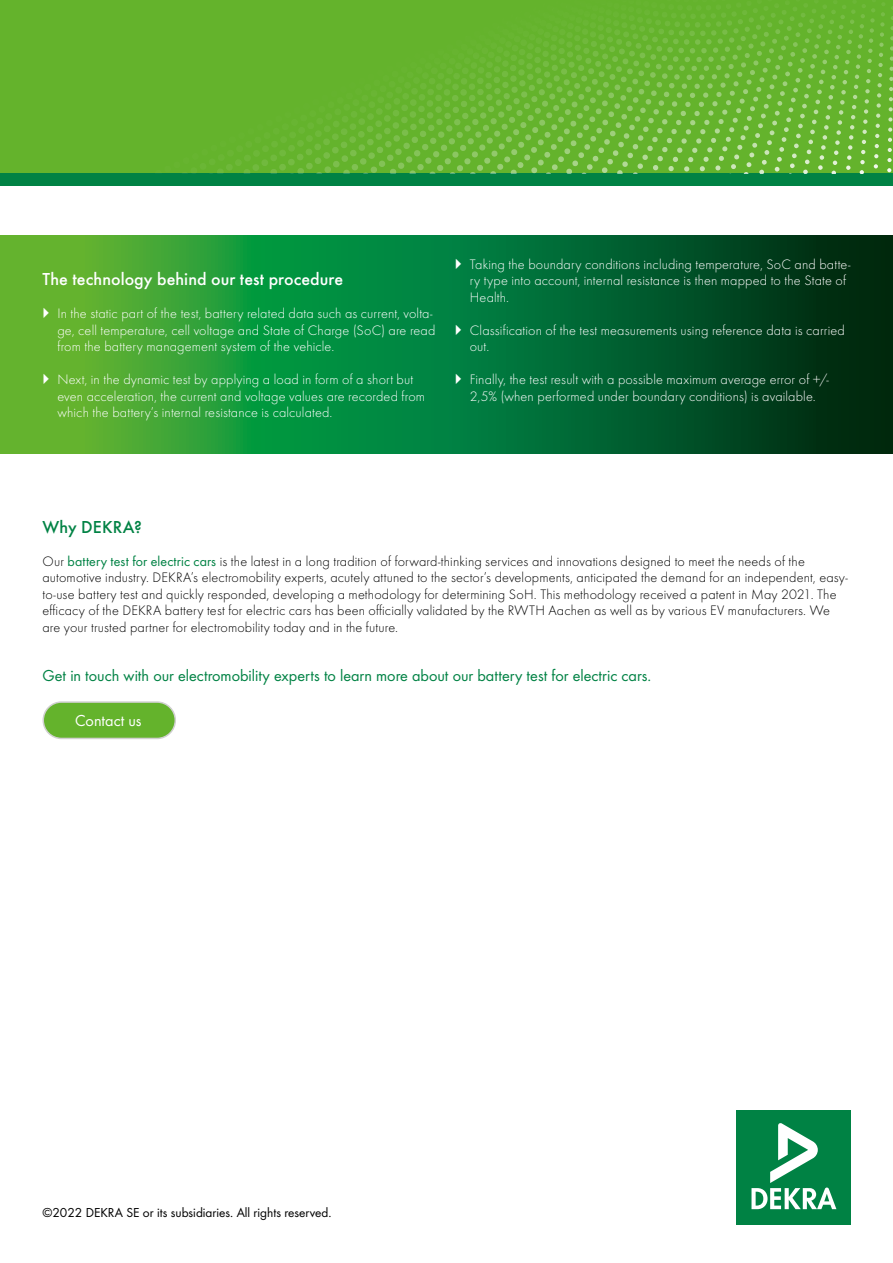
<style>
.page{position:relative;width:893px;height:1263px;background:#fff}
.page>*{position:absolute;margin:0;border:0;box-sizing:border-box;transform-origin:0 0}
.t1{font:500 18px "Futura";color:#fff}
.t2{font:500 18px "Futura";letter-spacing:.01em;color:#008244}
.t3{font:16.5px "Futura Boo";color:#008244}
.t4{font:16.5px "Futura Boo";color:#fff}
.t5{font:300 14.25px/16.5px "Futura";letter-spacing:.01em;color:#fff}
.t6{font:300 14.25px/16.5px "Futura";letter-spacing:.01em;color:#000}
.t7{font:13.5px "Futura Boo";color:#000}
.s1{font-family:"Futura Boo";font-weight:400;color:#008244}
</style>
<div class="page">
<div style="left:736px;top:1110px;width:114px;height:115px;background:#008244"></div>
<svg style="left:751px;top:1123px;width:85px;height:86px"></svg>
<svg style="left:0;top:236px;width:893px;height:218px;background:#147831"></svg>
<div style="left:0;top:0;width:893px;height:178px;background:#64b32c"></div>
<div style="left:0;top:173px;width:893px;height:13px;background:#008244"></div>
<div style="left:43px;top:702px;width:132px;height:36px;background:#64b32c;border-radius:18px"></div>
<div style="left:43px;top:701px;width:133px;height:38px;border:2px solid #d0d0d0;border-radius:18px"></div>
<svg style="left:354px;top:102px;width:24px;height:71px"></svg>
<svg style="left:378px;top:98px;width:18px;height:75px"></svg>
<svg style="left:396px;top:88px;width:18px;height:85px"></svg>
<svg style="left:414px;top:75px;width:25px;height:98px"></svg>
<svg style="left:439px;top:73px;width:19px;height:100px"></svg>
<svg style="left:458px;top:63px;width:20px;height:110px"></svg>
<svg style="left:478px;top:56px;width:20px;height:117px"></svg>
<svg style="left:498px;top:50px;width:21px;height:123px"></svg>
<svg style="left:519px;top:44px;width:20px;height:129px"></svg>
<svg style="left:539px;top:37px;width:17px;height:136px"></svg>
<svg style="left:556px;top:33px;width:22px;height:140px"></svg>
<svg style="left:578px;top:26px;width:21px;height:147px"></svg>
<svg style="left:599px;top:23px;width:18px;height:150px"></svg>
<svg style="left:617px;top:18px;width:22px;height:155px"></svg>
<svg style="left:639px;top:2px;width:254px;height:171px"></svg>
<svg style="left:44px;top:308px;width:5px;height:10px"></svg>
<svg style="left:44px;top:374px;width:5px;height:10px"></svg>
<svg style="left:456px;top:258px;width:5px;height:11px"></svg>
<svg style="left:456px;top:324px;width:5px;height:11px"></svg>
<svg style="left:456px;top:374px;width:5px;height:10px"></svg>
<p class="t1" style="left:43px;top:265px;width:302px">The technology behind our test procedure</p>
<p class="t5" style="left:57px;top:305px;width:380px">In the static part of the test, battery related data such as current, volta&shy;ge, cell temperature, cell voltage and State of Charge (SoC) are read from the battery management system of the vehicle.</p>
<p class="t5" style="left:57px;top:371px;width:369px">Next, in the dynamic test by applying a load in form of a short but even acceleration, the current and voltage values are recorded from which the battery’s internal resistance is calculated.</p>
<p class="t5" style="left:470px;top:255px;width:382px">Taking the boundary conditions including temperature, SoC and batte&shy;ry type into account, internal resistance is then mapped to the State of<br>Health.</p>
<p class="t5" style="left:470px;top:321px;width:377px">Classification of the test measurements using reference data is carried out.</p>
<p class="t5" style="left:470px;top:371px;width:361px">Finally, the test result with a possible maximum average error of +/-<br>2,5% (when performed under boundary conditions) is available.</p>
<p class="t2" style="left:43px;top:513px;width:101px">Why DEKRA?</p>
<p class="t6" style="left:43px;top:552px;width:807px">Our <span class="s1">battery test for electric cars</span> is the latest in a long tradition of forward-thinking services and innovations designed to meet the needs of the automotive industry. DEKRA’s electromobility experts, acutely attuned to the sector’s developments, anticipated the demand for an independent, easy&shy;to-use battery test and quickly responded, developing a methodology for determining SoH. This methodology received a patent in May 2021. The efficacy of the DEKRA battery test for electric cars has been officially validated by the RWTH Aachen as well as by various EV manufacturers. We are your trusted partner for electromobility today and in the future.</p>
<p class="t3" style="left:43px;top:664px;width:610px">Get in touch with our electromobility experts to learn more about our battery test for electric cars.</p>
<p class="t4" style="left:75px;top:709px;width:68px">Contact us</p>
<p class="t7" style="left:43px;top:1203px;width:290px">©2022 DEKRA SE or its subsidiaries. All rights reserved.</p>
</div>
